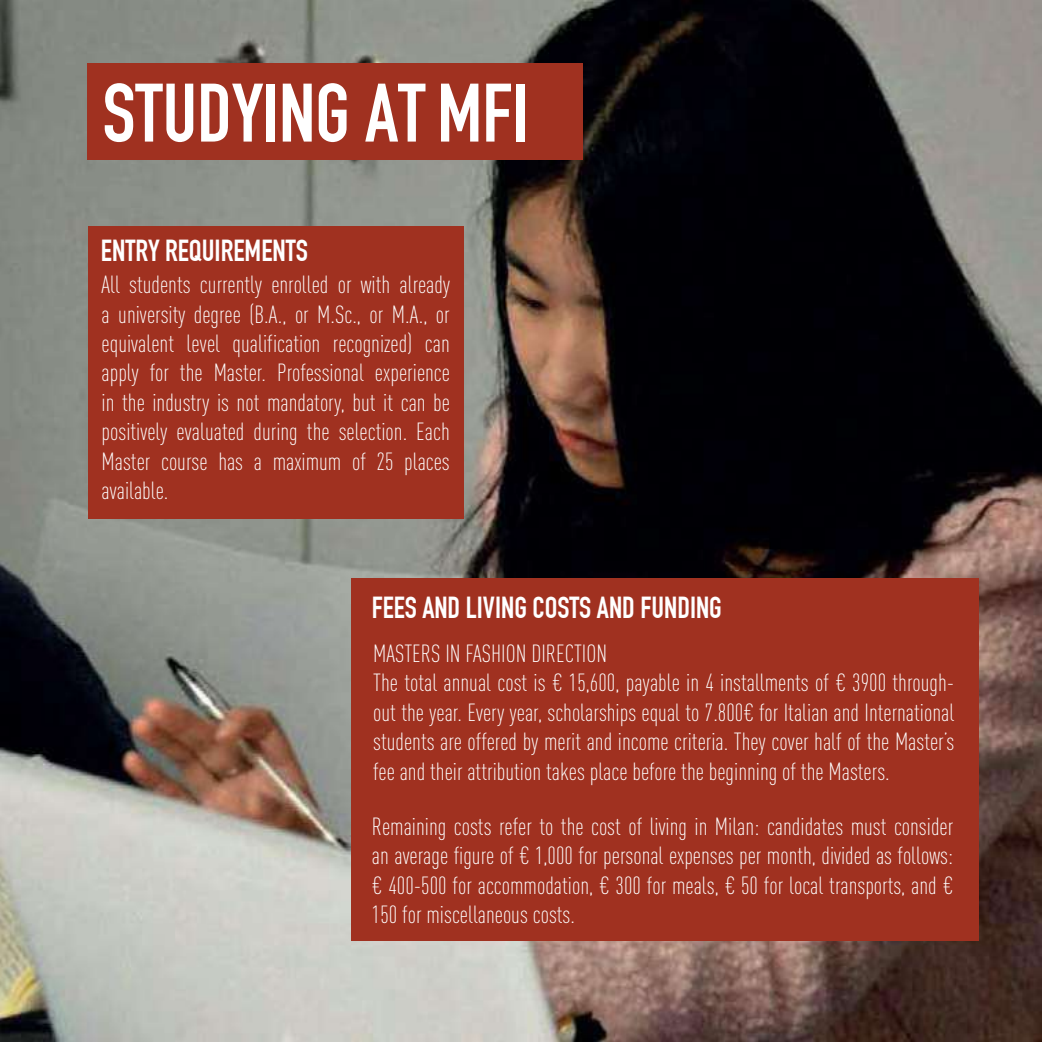
<style>
.page{position:relative;width:1042px;height:1042px;background:#fff}
.page>*{position:absolute;margin:0;border:0;box-sizing:border-box;transform-origin:0 0}
.t1{font:700 81.38px "DIN Condensed";color:#fff}
.t2{font:700 29.75px "DIN Condensed";color:#fff}
.t3{font:300 24.5px/29.4px "DIN Cond";color:#fff;text-align:justify}
</style>
<div class="page">
<img style="left:0;top:0;width:1041px;height:1042px">
<div style="left:88px;top:63px;width:495px;height:97px;background:#a03120"></div>
<div style="left:88px;top:226px;width:376px;height:293px;background:#a03120"></div>
<div style="left:352px;top:578px;width:627px;height:363px;background:#a03120"></div>
<h1 class="t1" style="left:102px;top:65px;width:428px">STUDYING AT MFI</h1>
<p class="t2" style="left:101px;top:233px;width:209px">ENTRY REQUIREMENTS</p>
<p class="t3" style="left:102px;top:270px;width:350px">All students currently enrolled or with already a university degree (B.A., or M.Sc., or M.A., or equivalent level qualification recognized) can apply for the Master. Professional experience in the industry is not mandatory, but it can be positively evaluated during the selection. Each Master course has a maximum of 25 places available.</p>
<p class="t2" style="left:372px;top:590px;width:352px">FEES AND LIVING COSTS AND FUNDING</p>
<p class="t3" style="left:373px;top:638px;width:582px;text-align:left">MASTERS IN FASHION DIRECTION<br>The total annual cost is € 15,600, payable in 4 installments of € 3900 through&shy;out the year. Every year, scholarships equal to 7.800€ for Italian and International students are offered by merit and income criteria. They cover half of the Master’s fee and their attribution takes place before the beginning of the Masters.</p>
<p class="t3" style="left:372px;top:811px;width:583px">Remaining costs refer to the cost of living in Milan: candidates must consider an average figure of € 1,000 for personal expenses per month, divided as follows: € 400-500 for accommodation, € 300 for meals, € 50 for local transports, and € 150 for miscellaneous costs.</p>
</div>
